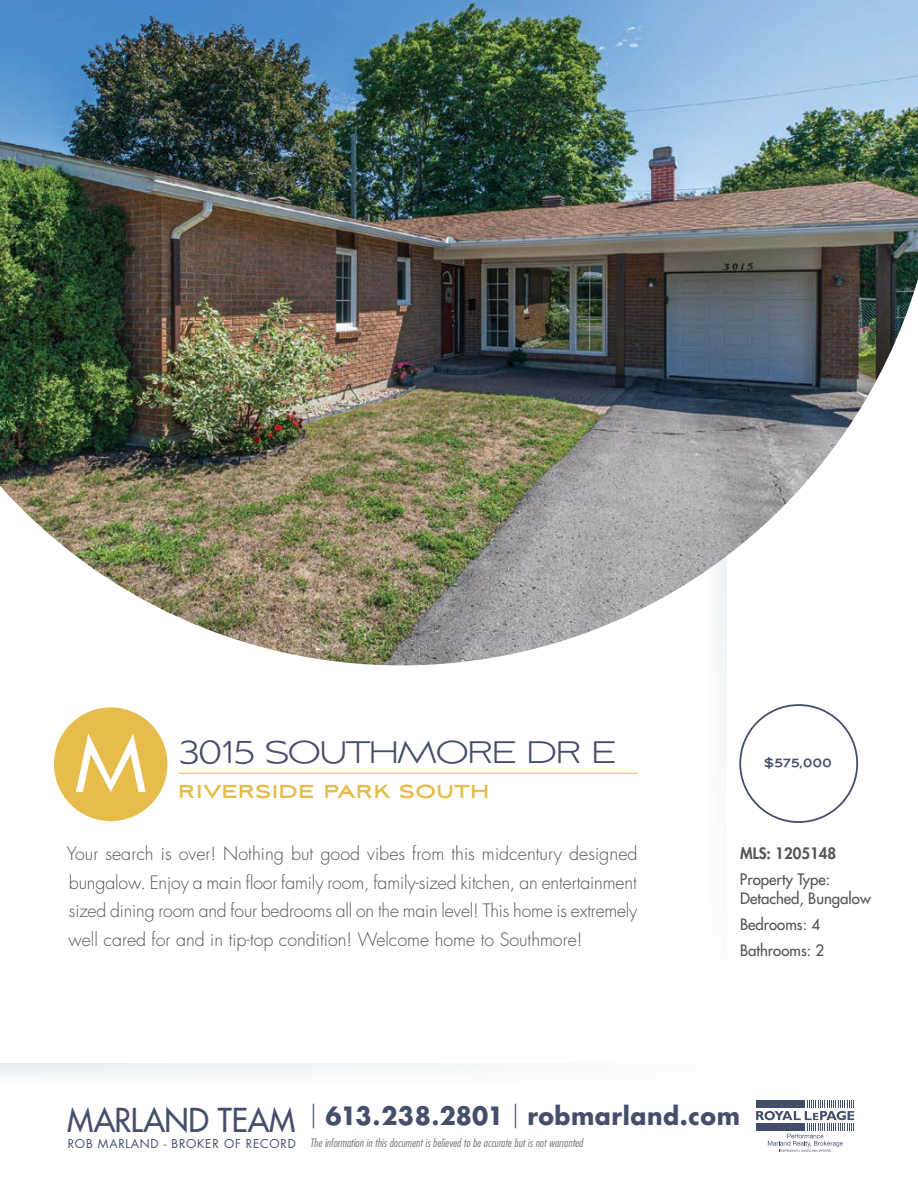
<style>
.page{position:relative;width:918px;height:1188px;background:#fff}
.page>*{position:absolute;margin:0;border:0;box-sizing:border-box;transform-origin:0 0}
.t1{font:300 39px "Aviano Sans";letter-spacing:-.065em;color:#454f6b;scale:.95 1}
.t2{font:700 24.6px "Futura Std";letter-spacing:.025em;color:#454f6b;scale:.96 1}
.t3{font:700 23.55px "Aviano Sans";color:#e6bd4c}
.t4{font:300 18px/28.7px "Futura Std";color:#545454;text-align:justify}
.t5{font:500 15.3px/19.5px "Futura Std";color:#545454}
.t6{font:800 15.3px "Futura Std";color:#545454}
.t7{font:700 15px "Aviano Sans";letter-spacing:-.005em;color:#454f6b}
.t8{font:11.85px "Futura Std";letter-spacing:.065em;color:#454f6b}
.t9{font:italic 300 condensed 11.25px "Futura Std";letter-spacing:.01em;color:#736e6d}
.s1{font-weight:500;font-size:32.1px}
.s2{font-weight:300}
.s3{font-size:22.65px}
</style>
<div class="page">
<img style="left:0;top:0;width:918px;height:665px">
<div style="left:739px;top:704px;width:119px;height:119px;border:2px solid #454f6b;border-radius:50%"></div>
<hr style="left:178px;top:773px;width:460px;height:1px;background:#e6bd4c">
<svg style="left:54px;top:707px;width:113px;height:114px"></svg>
<svg style="left:756px;top:1100px;width:98px;height:52px"></svg>
<h1 class="t1" style="left:178px;top:730px;width:463px">3015 SOUTHMORE DR E</h1>
<h3 class="t3" style="left:178px;top:777px;width:313px">RIVERSIDE PARK SOUTH</h3>
<p class="t4" style="left:67px;top:840px;width:572px">Your search is over! Nothing but good vibes from this midcentury designed bungalow. Enjoy a main floor family room, family-sized kitchen, an entertainment sized dining room and four bedrooms all on the main level! This home is extremely well cared for and in tip-top condition! Welcome home to Southmore!</p>
<p class="t7" style="left:764px;top:754px;width:70px">$575,000</p>
<p class="t6" style="left:740px;top:843px;width:98px">MLS: 1205148</p>
<p class="t5" style="left:740px;top:869px;width:132px">Property Type:<br>Detached, Bungalow</p>
<p class="t5" style="left:740px;top:911px;width:86px;line-height:25.8px">Bedrooms: 4<br>Bathrooms: 2</p>
<h2 class="t2" style="left:67px;top:1099px;width:702px"><span class="s1">MARLAND TEAM</span> <span class="s2">|</span> 613<span class="s3">.</span>238<span class="s3">.</span>2801 <span class="s2">|</span> robmarland.com</h2>
<p class="t8" style="left:68px;top:1136px;width:230px">ROB MARLAND - BROKER OF RECORD</p>
<p class="t9" style="left:310px;top:1136px;width:274px">The information in this document is believed to be accurate but is not warranted</p>
</div>
